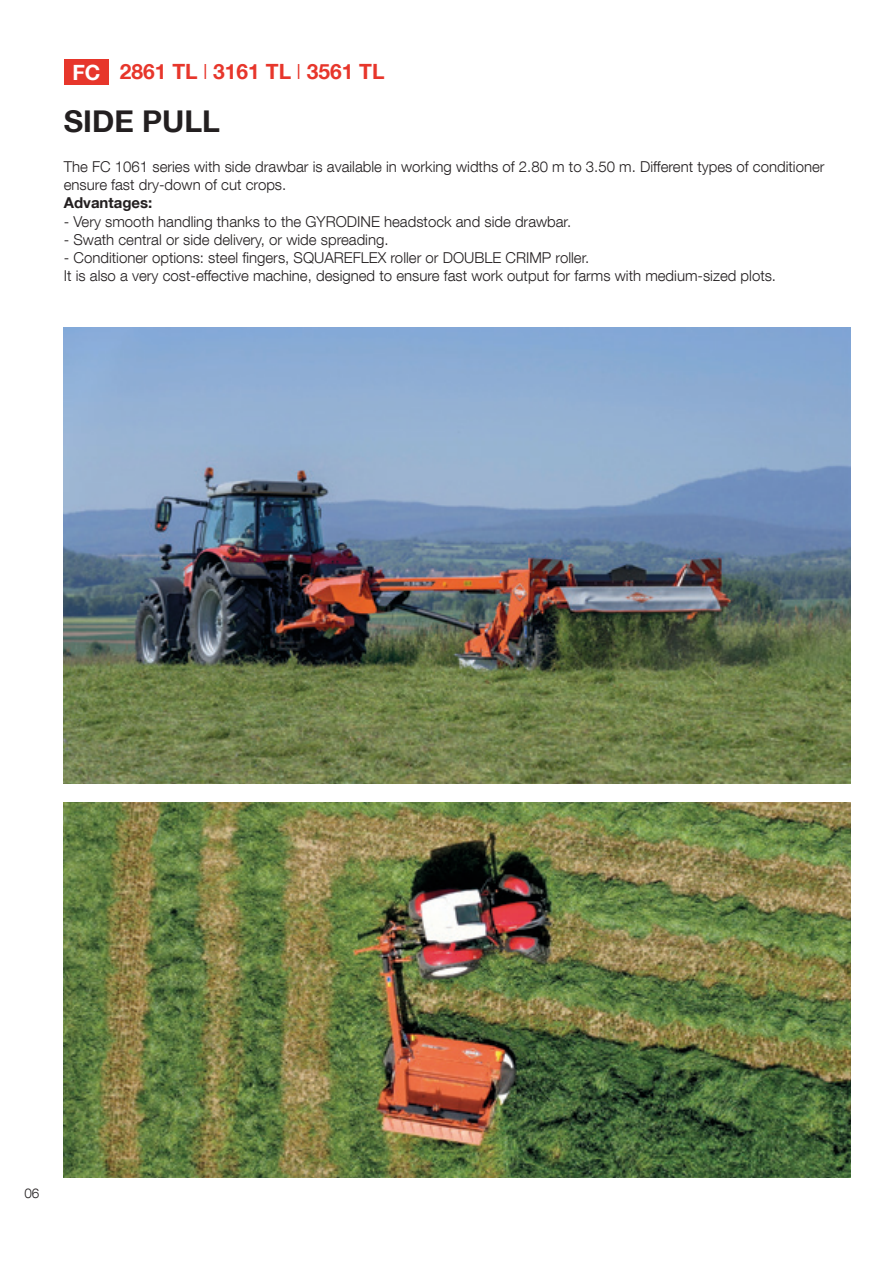
<style>
.page{position:relative;width:893px;height:1263px;background:#fff}
.page>*{position:absolute;margin:0;border:0;box-sizing:border-box;transform-origin:0 0}
.t1{font:700 30px "Helvetica Neue LT Com";color:#231f20}
.t2{font:700 21px "Helvetica Neue LT Com";color:#e7362b}
.t3{font:300 15px/18px "Helvetica Neue LT Com";color:#231f20}
.t4{font:700 15px "Helvetica Neue LT Com";color:#231f20}
.t5{font:300 13.5px "Helvetica Neue LT Com";color:#231f20}
.s1{color:#fff}
.s2{font-weight:300;font-stretch:condensed}
</style>
<div class="page">
<img style="left:64px;top:327px;width:786px;height:457px">
<img style="left:64px;top:803px;width:786px;height:375px">
<div style="left:64px;top:60px;width:45px;height:25px;background:#e7362b"></div>
<h2 class="t2" style="left:72px;top:59px;width:314px"><span class="s1">FC</span> 2861 TL <span class="s2">I</span> 3161 TL <span class="s2">I</span> 3561 TL</h2>
<h1 class="t1" style="left:64px;top:102px;width:158px">SIDE PULL</h1>
<p class="t3" style="left:64px;top:158px;width:762px">The FC 1061 series with side drawbar is available in working widths of 2.80 m to 3.50 m. Different types of conditioner ensure fast dry-down of cut crops.</p>
<p class="t4" style="left:64px;top:194px;width:90px">Advantages:</p>
<p class="t3" style="left:64px;top:212px;width:509px">- Very smooth handling thanks to the GYRODINE headstock and side drawbar.</p>
<p class="t3" style="left:64px;top:230px;width:326px">- Swath central or side delivery, or wide spreading.</p>
<p class="t3" style="left:64px;top:248px;width:714px">- Conditioner options: steel fingers, SQUAREFLEX roller or DOUBLE CRIMP roller.<br>It is also a very cost-effective machine, designed to ensure fast work output for farms with medium-sized plots.</p>
<p class="t5" style="left:25px;top:1185px;width:16px">06</p>
</div>
